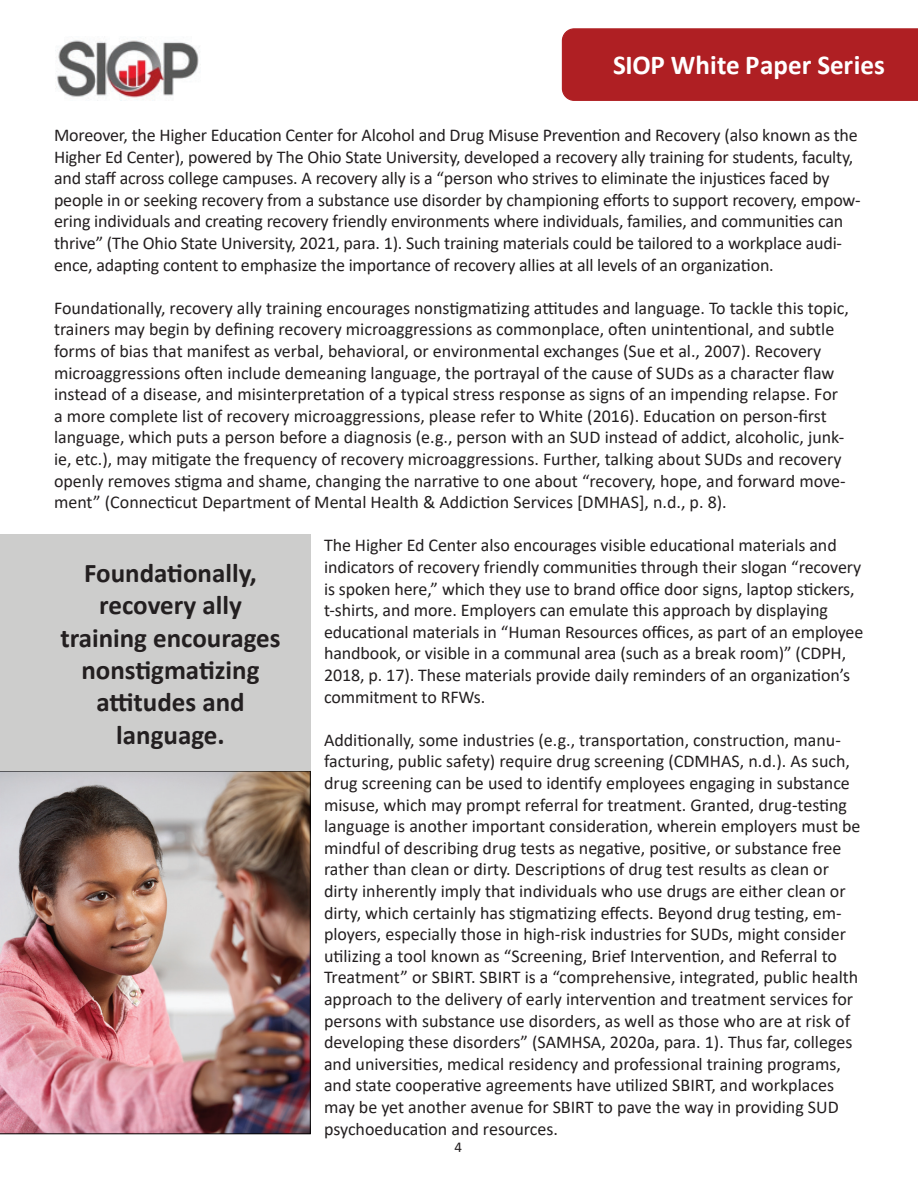
<style>
.page{position:relative;width:918px;height:1188px;background:#fff}
.page>*{position:absolute;margin:0;border:0;box-sizing:border-box;transform-origin:0 0}
.t1{font:700 27.45px "Calibri";color:#fff}
.t2{font:700 27px/32.4px "Calibri";color:#231f20;text-align:center}
.t3{font:18px/21.6px "Calibri";color:#231f20}
.t4{font:15px "Calibri";color:#231f20}
</style>
<div class="page">
<div style="left:562px;top:28px;width:356px;height:73px;background:#af1f23"></div>
<svg style="left:56px;top:40px;width:143px;height:59px"></svg>
<img style="left:0;top:771px;width:310px;height:363px">
<div style="left:0;top:535px;width:310px;height:236px;background:#cdcdcc"></div>
<h1 class="t1" style="left:613px;top:45px;width:273px">SIOP White Paper Series</h1>
<p class="t3" style="left:54px;top:124px;width:808px">Moreover, the Higher Education Center for Alcohol and Drug Misuse Prevention and Recovery (also known as the Higher Ed Center), powered by The Ohio State University, developed a recovery ally training for students, faculty, and staff across college campuses. A recovery ally is a “person who strives to eliminate the injustices faced by people in or seeking recovery from a substance use disorder by championing efforts to support recovery, empow&shy;ering individuals and creating recovery friendly environments where individuals, families, and communities can thrive” (The Ohio State University, 2021, para. 1). Such training materials could be tailored to a workplace audi&shy;ence, adapting content to emphasize the importance of recovery allies at all levels of an organization.</p>
<p class="t3" style="left:54px;top:297px;width:796px">Foundationally, recovery ally training encourages nonstigmatizing attitudes and language. To tackle this topic, trainers may begin by defining recovery microaggressions as commonplace, often unintentional, and subtle forms of bias that manifest as verbal, behavioral, or environmental exchanges (Sue et al., 2007). Recovery microaggressions often include demeaning language, the portrayal of the cause of SUDs as a character flaw instead of a disease, and misinterpretation of a typical stress response as signs of an impending relapse. For a more complete list of recovery microaggressions, please refer to White (2016). Education on person-first language, which puts a person before a diagnosis (e.g., person with an SUD instead of addict, alcoholic, junk&shy;ie, etc.), may mitigate the frequency of recovery microaggressions. Further, talking about SUDs and recovery openly removes stigma and shame, changing the narrative to one about “recovery, hope, and forward move&shy;ment” (Connecticut Department of Mental Health &amp; Addiction Services [DMHAS], n.d., p. 8).</p>
<p class="t3" style="left:324px;top:534px;width:541px">The Higher Ed Center also encourages visible educational materials and indicators of recovery friendly communities through their slogan “recovery is spoken here,” which they use to brand office door signs, laptop stickers, t-shirts, and more. Employers can emulate this approach by displaying educational materials in “Human Resources offices, as part of an employee handbook, or visible in a communal area (such as a break room)” (CDPH, 2018, p. 17). These materials provide daily reminders of an organization’s commitment to RFWs.</p>
<p class="t3" style="left:324px;top:729px;width:538px">Additionally, some industries (e.g., transportation, construction, manu&shy;facturing, public safety) require drug screening (CDMHAS, n.d.). As such, drug screening can be used to identify employees engaging in substance misuse, which may prompt referral for treatment. Granted, drug-testing language is another important consideration, wherein employers must be mindful of describing drug tests as negative, positive, or substance free rather than clean or dirty. Descriptions of drug test results as clean or dirty inherently imply that individuals who use drugs are either clean or dirty, which certainly has stigmatizing effects. Beyond drug testing, em&shy;ployers, especially those in high-risk industries for SUDs, might consider utilizing a tool known as “Screening, Brief Intervention, and Referral to Treatment” or SBIRT. SBIRT is a “comprehensive, integrated, public health approach to the delivery of early intervention and treatment services for persons with substance use disorders, as well as those who are at risk of developing these disorders” (SAMHSA, 2020a, para. 1). Thus far, colleges and universities, medical residency and professional training programs, and state cooperative agreements have utilized SBIRT, and workplaces may be yet another avenue for SBIRT to pave the way in providing SUD psychoeducation and resources.</p>
<h2 class="t2" style="left:60px;top:556px;width:222px">Foundationally, recovery ally training encourages nonstigmatizing attitudes and language.</h2>
<p class="t4" style="left:454px;top:1136px;width:9px">4</p>
</div>
